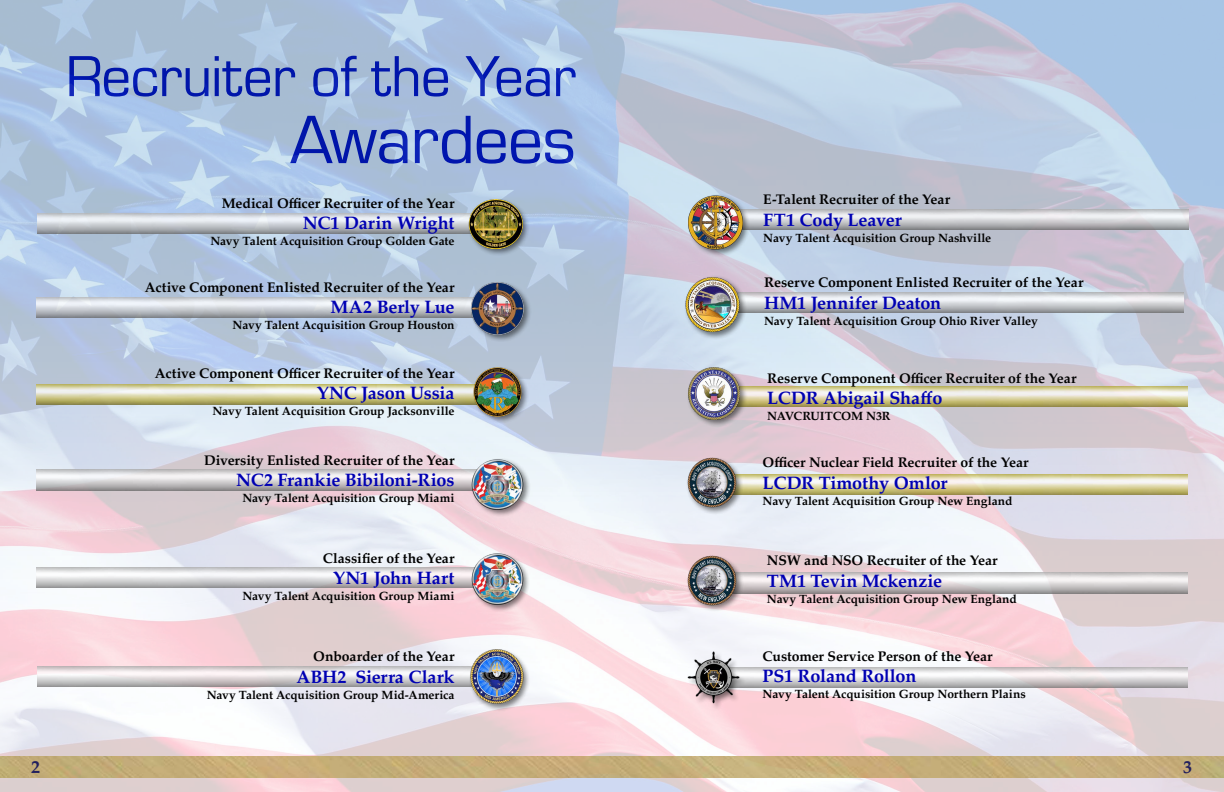
<style>
.page{position:relative;width:1224px;height:792px;background:#fff}
.page>*{position:absolute;margin:0;border:0;box-sizing:border-box;transform-origin:0 0}
.t1{font:71px "Eurostile";letter-spacing:-.02em;color:#0000b3}
.t2{font:60px "Eurostile";letter-spacing:-.02em;color:#0000b3}
.t3{font:700 18px "Palatino";letter-spacing:-.005em;color:#0000b3}
.t4{font:700 18px "Palatino";color:#211f5e}
.t5{font:700 14px "Palatino";letter-spacing:-.005em;color:#000}
.t6{font:700 12px "Palatino";letter-spacing:-.01em;color:#000}
</style>
<div class="page">
<img style="left:0;top:0;width:1224px;height:747px">
<img style="left:0;top:756px;width:1224px;height:21px">
<img style="left:744px;top:475px;width:444px;height:20px">
<img style="left:36px;top:384px;width:436px;height:21px">
<div style="left:472px;top:366px;width:57px;height:58px;background:#000;opacity:.5"></div>
<img style="left:472px;top:367px;width:51px;height:51px">
<div style="left:686px;top:457px;width:58px;height:58px;background:#000;opacity:.5"></div>
<img style="left:686px;top:457px;width:52px;height:51px">
<img style="left:36px;top:568px;width:435px;height:20px">
<img style="left:36px;top:297px;width:434px;height:20px">
<div style="left:470px;top:281px;width:62px;height:61px;background:#000;opacity:.5"></div>
<img style="left:472px;top:283px;width:51px;height:51px">
<img style="left:38px;top:213px;width:430px;height:20px">
<div style="left:468px;top:198px;width:62px;height:58px;background:#000;opacity:.5"></div>
<img style="left:469px;top:197px;width:55px;height:51px">
<img style="left:36px;top:470px;width:435px;height:20px">
<div style="left:471px;top:458px;width:60px;height:60px;background:#000;opacity:.5"></div>
<img style="left:472px;top:458px;width:51px;height:52px">
<div style="left:471px;top:552px;width:60px;height:60px;background:#000;opacity:.5"></div>
<img style="left:472px;top:553px;width:51px;height:51px">
<img style="left:38px;top:666px;width:428px;height:21px">
<div style="left:469px;top:648px;width:62px;height:64px;background:#000;opacity:.5"></div>
<img style="left:466px;top:650px;width:60px;height:58px">
<img style="left:750px;top:209px;width:439px;height:21px">
<div style="left:687px;top:194px;width:63px;height:63px;background:#000;opacity:.5"></div>
<img style="left:689px;top:195px;width:53px;height:55px">
<img style="left:746px;top:667px;width:442px;height:21px">
<div style="left:687px;top:651px;width:59px;height:59px;background:#000;opacity:.5"></div>
<img style="left:688px;top:652px;width:51px;height:51px">
<img style="left:747px;top:292px;width:436px;height:21px">
<img style="left:748px;top:387px;width:440px;height:20px">
<div style="left:687px;top:366px;width:61px;height:61px;background:#000;opacity:.5"></div>
<img style="left:688px;top:368px;width:52px;height:51px">
<img style="left:744px;top:573px;width:444px;height:20px">
<div style="left:686px;top:554px;width:58px;height:58px;background:#000;opacity:.5"></div>
<img style="left:686px;top:555px;width:52px;height:51px">
<div style="left:684px;top:275px;width:63px;height:65px;background:#000;opacity:.5"></div>
<img style="left:685px;top:277px;width:58px;height:55px">
<h2 class="t2" style="left:66px;top:44px;width:512px">Recruiter of the Year</h2>
<h1 class="t1" style="left:290px;top:102px;width:288px">Awardees</h1>
<p class="t5" style="left:222px;top:191px;width:234px">Medical Officer Recruiter of the Year</p>
<h3 class="t3" style="left:303px;top:208px;width:153px">NC1 Darin Wright</h3>
<p class="t6" style="left:210px;top:231px;width:246px">Navy Talent Acquisition Group Golden Gate</p>
<p class="t5" style="left:145px;top:275px;width:311px">Active Component Enlisted Recruiter of the Year</p>
<h3 class="t3" style="left:331px;top:292px;width:125px">MA2 Berly Lue</h3>
<p class="t6" style="left:233px;top:315px;width:223px">Navy Talent Acquisition Group Houston</p>
<p class="t5" style="left:155px;top:361px;width:301px">Active Component Officer Recruiter of the Year</p>
<h3 class="t3" style="left:317px;top:378px;width:139px">YNC Jason Ussia</h3>
<p class="t6" style="left:213px;top:401px;width:244px">Navy Talent Acquisition Group Jacksonville</p>
<p class="t5" style="left:204px;top:448px;width:252px">Diversity Enlisted Recruiter of the Year</p>
<h3 class="t3" style="left:236px;top:465px;width:220px">NC2 Frankie Bibiloni-Rios</h3>
<p class="t6" style="left:242px;top:488px;width:214px">Navy Talent Acquisition Group Miami</p>
<p class="t5" style="left:323px;top:546px;width:133px">Classifier of the Year</p>
<h3 class="t3" style="left:333px;top:563px;width:123px">YN1 John Hart</h3>
<p class="t6" style="left:242px;top:586px;width:214px">Navy Talent Acquisition Group Miami</p>
<p class="t5" style="left:313px;top:644px;width:143px">Onboarder of the Year</p>
<h3 class="t3" style="left:297px;top:661px;width:159px">ABH2 Sierra Clark</h3>
<p class="t6" style="left:207px;top:684px;width:249px">Navy Talent Acquisition Group Mid-America</p>
<p class="t5" style="left:763px;top:187px;width:188px">E-Talent Recruiter of the Year</p>
<h3 class="t3" style="left:763px;top:204px;width:140px">FT1 Cody Leaver</h3>
<p class="t6" style="left:763px;top:227px;width:229px">Navy Talent Acquisition Group Nashville</p>
<p class="t5" style="left:764px;top:270px;width:321px">Reserve Component Enlisted Recruiter of the Year</p>
<h3 class="t3" style="left:764px;top:287px;width:179px">HM1 Jennifer Deaton</h3>
<p class="t6" style="left:764px;top:310px;width:275px">Navy Talent Acquisition Group Ohio River Valley</p>
<p class="t5" style="left:767px;top:366px;width:311px">Reserve Component Officer Recruiter of the Year</p>
<h3 class="t3" style="left:767px;top:383px;width:177px">LCDR Abigail Shaffo</h3>
<p class="t6" style="left:767px;top:406px;width:125px">NAVCRUITCOM N3R</p>
<p class="t5" style="left:763px;top:450px;width:268px">Officer Nuclear Field Recruiter of the Year</p>
<h3 class="t3" style="left:763px;top:467px;width:186px">LCDR Timothy Omlor</h3>
<p class="t6" style="left:763px;top:490px;width:251px">Navy Talent Acquisition Group New England</p>
<p class="t5" style="left:767px;top:549px;width:232px">NSW and NSO Recruiter of the Year</p>
<h3 class="t3" style="left:767px;top:566px;width:177px">TM1 Tevin Mckenzie</h3>
<p class="t6" style="left:767px;top:589px;width:251px">Navy Talent Acquisition Group New England</p>
<p class="t5" style="left:763px;top:644px;width:232px">Customer Service Person of the Year</p>
<h3 class="t3" style="left:763px;top:661px;width:155px">PS1 Roland Rollon</h3>
<p class="t6" style="left:763px;top:684px;width:265px">Navy Talent Acquisition Group Northern Plains</p>
<h3 class="t4" style="left:31px;top:752px;width:10px">2</h3>
<h3 class="t4" style="left:1183px;top:751px;width:10px">3</h3>
</div>
